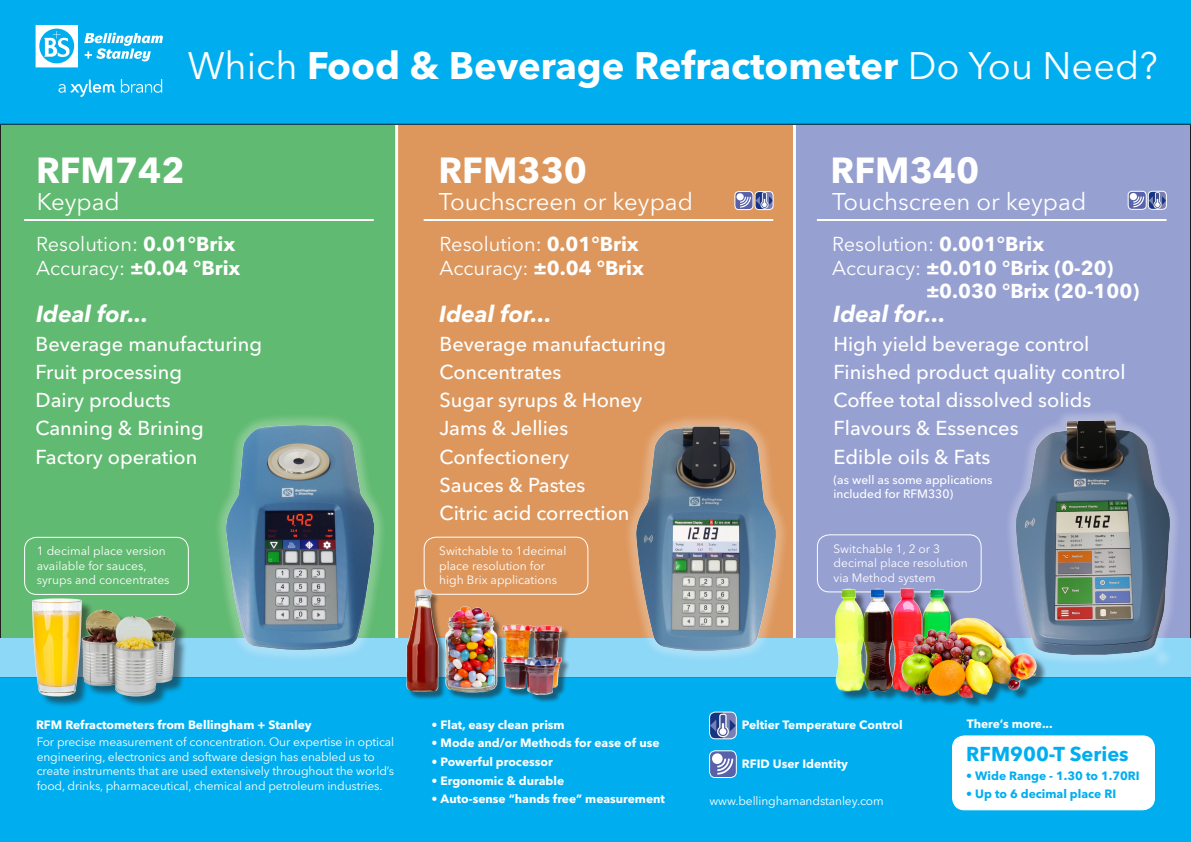
<style>
.page{position:relative;width:1191px;height:842px;background:#fff}
.page>*{position:absolute;margin:0;border:0;box-sizing:border-box;transform-origin:0 0}
.t1{font:700 38px "Avenir Next LT Pro";color:#fff}
.t2{font:700 36px "Avenir Next LT Pro";color:#fff}
.t3{font:24px "Avenir Next LT Pro";color:#fff}
.t4{font:italic 700 23px "Avenir Next LT Pro";color:#fff}
.t5{font:500 20px "Avenir Next LT Pro";color:#fff}
.t6{font:700 20px "Avenir Next LT Pro";color:#fff}
.t7{font:20px "Avenir Next LT Pro";color:#fff}
.t8{font:700 20px "Avenir Next LT Pro";color:#00aeef}
.t9{font:12px/14.4px "Avenir Next LT Pro";letter-spacing:-.01em;color:#fff}
.t10{font:700 12px "Avenir Next LT Pro";color:#fff}
.t11{font:500 12px/14.4px "Avenir Next LT Pro";color:#fff}
.t12{font:700 12px "Avenir Next LT Pro";color:#00aeef}
.s1{font-weight:400}
.s2{font-weight:700}
.s3{font-family:"Avenir Next";font-weight:400}
</style>
<div class="page">
<div style="left:1px;top:97px;width:396px;height:596px;background:#61ba71"></div>
<div style="left:397px;top:97px;width:396px;height:596px;background:#dd975d"></div>
<div style="left:793px;top:97px;width:396px;height:595px;background:#96a0d1"></div>
<hr style="left:793px;top:105px;width:3px;height:600px;background:#fff">
<div style="left:395px;top:97px;width:3px;height:599px;background:#fff;border:1px solid #fff"></div>
<div style="left:0;top:0;width:1191px;height:125px;background:#00aeef"></div>
<div style="left:0;top:676px;width:1191px;height:166px;background:#00aeef"></div>
<svg style="left:84px;top:33px;width:79px;height:28px"></svg>
<svg style="left:121px;top:79px;width:41px;height:14px"></svg>
<svg style="left:59px;top:80px;width:56px;height:17px"></svg>
<svg style="left:36px;top:25px;width:42px;height:42px"></svg>
<div style="left:0;top:638px;width:1191px;height:38px;background:#8dd7f7"></div>
<div style="left:213px;top:412px;width:174px;height:251px;background:#fff;opacity:.25"></div>
<img style="left:227px;top:426px;width:147px;height:224px">
<div style="left:1003px;top:408px;width:179px;height:261px;background:#fff;opacity:.25"></div>
<img style="left:1012px;top:421px;width:157px;height:236px">
<img style="left:755px;top:192px;width:18px;height:18px">
<div style="left:755px;top:191px;width:18px;height:19px;border:1px solid #fff;border-radius:4px"></div>
<img style="left:709px;top:712px;width:27px;height:27px">
<div style="left:709px;top:712px;width:27px;height:27px;border:1px solid #fff;border-radius:6px"></div>
<hr style="left:24px;top:219px;width:350px;height:2px;background:#fff">
<hr style="left:423px;top:219px;width:350px;height:2px;background:#fff">
<hr style="left:817px;top:219px;width:349px;height:2px;background:#fff">
<div style="left:423px;top:537px;width:165px;height:58px;border:1px solid #fff;border-radius:12px"></div>
<div style="left:24px;top:537px;width:165px;height:58px;border:1px solid #fff;border-radius:12px"></div>
<div style="left:817px;top:534px;width:164px;height:58px;border:1px solid #fff;border-radius:12px"></div>
<div style="left:623px;top:413px;width:166px;height:251px;background:#fff;opacity:.25"></div>
<img style="left:636px;top:426px;width:139px;height:224px">
<div style="left:952px;top:736px;width:202px;height:74px;background:#fff;border-radius:12px"></div>
<div style="left:952px;top:735px;width:203px;height:75px;border:1px solid #fff;border-radius:12px"></div>
<svg style="left:709px;top:751px;width:27px;height:26px"></svg>
<div style="left:709px;top:750px;width:27px;height:28px;border:1px solid #fff;border-radius:6px"></div>
<svg style="left:736px;top:192px;width:17px;height:18px"></svg>
<div style="left:734px;top:191px;width:19px;height:19px;border:1px solid #fff;border-radius:4px"></div>
<img style="left:1148px;top:191px;width:18px;height:18px">
<div style="left:1148px;top:191px;width:18px;height:18px;border:1px solid #fff;border-radius:4px"></div>
<svg style="left:1128px;top:191px;width:18px;height:18px"></svg>
<div style="left:1128px;top:191px;width:18px;height:18px;border:1px solid #fff;border-radius:4px"></div>
<img style="left:392px;top:583px;width:185px;height:129px">
<div style="left:34px;top:600px;width:153px;height:108px;background:#231f20;opacity:.55"></div>
<img style="left:30px;top:590px;width:159px;height:113px">
<div style="left:837px;top:590px;width:210px;height:120px;background:#231f20;opacity:.55"></div>
<img style="left:833px;top:583px;width:206px;height:132px">
<p class="t1" style="left:188px;top:43px;width:971px"><span class="s1">Which</span> Food &amp; Beverage Refractometer <span class="s1">Do You Need?</span></p>
<p class="t2" style="left:36px;top:148px;width:150px">RFM742</p>
<p class="t2" style="left:438px;top:148px;width:150px">RFM330</p>
<p class="t2" style="left:830px;top:148px;width:150px">RFM340</p>
<p class="t3" style="left:37px;top:187px;width:85px">Keypad</p>
<p class="t3" style="left:439px;top:187px;width:256px">Touchscreen or keypad</p>
<p class="t3" style="left:832px;top:187px;width:256px">Touchscreen or keypad</p>
<p class="t7" style="left:439px;top:232px;width:201px">Resolution: <span class="s2">0.01°Brix</span></p>
<p class="t6" style="left:439px;top:256px;width:206px"><span class="s1">Accuracy:</span> ±0.04 °Brix</p>
<p class="t7" style="left:36px;top:232px;width:201px">Resolution: <span class="s2">0.01°Brix</span></p>
<p class="t6" style="left:36px;top:256px;width:206px"><span class="s1">Accuracy:</span> ±0.04 °Brix</p>
<p class="t7" style="left:832px;top:232px;width:214px">Resolution: <span class="s2">0.001°Brix</span></p>
<p class="t6" style="left:832px;top:256px;width:283px"><span class="s1">Accuracy:</span> ±0.010 °Brix (0-20)</p>
<p class="t4" style="left:36px;top:300px;width:114px">Ideal for...</p>
<p class="t5" style="left:36px;top:332px;width:228px">Beverage manufacturing</p>
<p class="t5" style="left:36px;top:360px;width:148px">Fruit processing</p>
<p class="t5" style="left:36px;top:388px;width:136px">Dairy products</p>
<p class="t5" style="left:36px;top:416px;width:170px">Canning &amp; Brining</p>
<p class="t5" style="left:36px;top:445px;width:163px">Factory operation</p>
<p class="t6" style="left:926px;top:279px;width:215px">±0.030 °Brix (20-100)</p>
<p class="t4" style="left:439px;top:300px;width:114px">Ideal for...</p>
<p class="t4" style="left:833px;top:300px;width:114px">Ideal for...</p>
<p class="t5" style="left:833px;top:332px;width:257px">High yield beverage control</p>
<p class="t5" style="left:833px;top:360px;width:294px">Finished product quality control</p>
<p class="t5" style="left:833px;top:388px;width:259px">Coffee total dissolved solids</p>
<p class="t5" style="left:833px;top:416px;width:186px">Flavours &amp; Essences</p>
<p class="t5" style="left:833px;top:445px;width:158px">Edible oils &amp; Fats</p>
<p class="t11" style="left:833px;top:472px;width:160px">(as well as some applications included for RFM330)</p>
<p class="t5" style="left:439px;top:332px;width:228px">Beverage manufacturing</p>
<p class="t5" style="left:439px;top:360px;width:123px">Concentrates</p>
<p class="t5" style="left:439px;top:388px;width:204px">Sugar syrups &amp; Honey</p>
<p class="t5" style="left:439px;top:416px;width:130px">Jams &amp; Jellies</p>
<p class="t5" style="left:439px;top:445px;width:131px">Confectionery</p>
<p class="t5" style="left:439px;top:473px;width:147px">Sauces &amp; Pastes</p>
<p class="t5" style="left:439px;top:501px;width:191px">Citric acid correction</p>
<p class="t9" style="left:37px;top:544px;width:134px">1 decimal place version available for sauces, syrups and concentrates</p>
<p class="t9" style="left:439px;top:544px;width:129px">Switchable to 1decimal place resolution for high Brix applications</p>
<p class="t9" style="left:833px;top:541px;width:136px">Switchable 1, 2 or 3 decimal place resolution via Method system</p>
<p class="t10" style="left:36px;top:717px;width:277px">RFM Refractometers from Bellingham + Stanley</p>
<p class="t9" style="left:37px;top:735px;width:359px">For precise measurement of concentration. Our expertise in optical engineering, electronics and software design has enabled us to create instruments that are used extensively throughout the world’s food, drinks, pharmaceutical, chemical and petroleum industries.</p>
<p class="t10" style="left:431px;top:717px;width:135px"><span class="s3">•</span> Flat, easy clean prism</p>
<p class="t10" style="left:742px;top:718px;width:162px">Peltier Temperature Control</p>
<p class="t10" style="left:431px;top:736px;width:229px"><span class="s3">•</span> Mode and/or Methods for ease of use</p>
<p class="t10" style="left:431px;top:754px;width:123px"><span class="s3">•</span> Powerful processor</p>
<p class="t10" style="left:431px;top:773px;width:134px"><span class="s3">•</span> Ergonomic &amp; durable</p>
<p class="t10" style="left:431px;top:792px;width:235px"><span class="s3">•</span> Auto-sense “hands free” measurement</p>
<p class="t10" style="left:742px;top:756px;width:107px">RFID User Identity</p>
<p class="t9" style="left:709px;top:794px;width:176px">www.bellinghamandstanley.com</p>
<p class="t10" style="left:967px;top:716px;width:87px">There’s more...</p>
<p class="t8" style="left:966px;top:742px;width:164px">RFM900-T Series</p>
<p class="t12" style="left:966px;top:768px;width:175px"><span class="s3">•</span> Wide Range - 1.30 to 1.70RI</p>
<p class="t12" style="left:966px;top:787px;width:151px"><span class="s3">•</span> Up to 6 decimal place RI</p>
</div>
